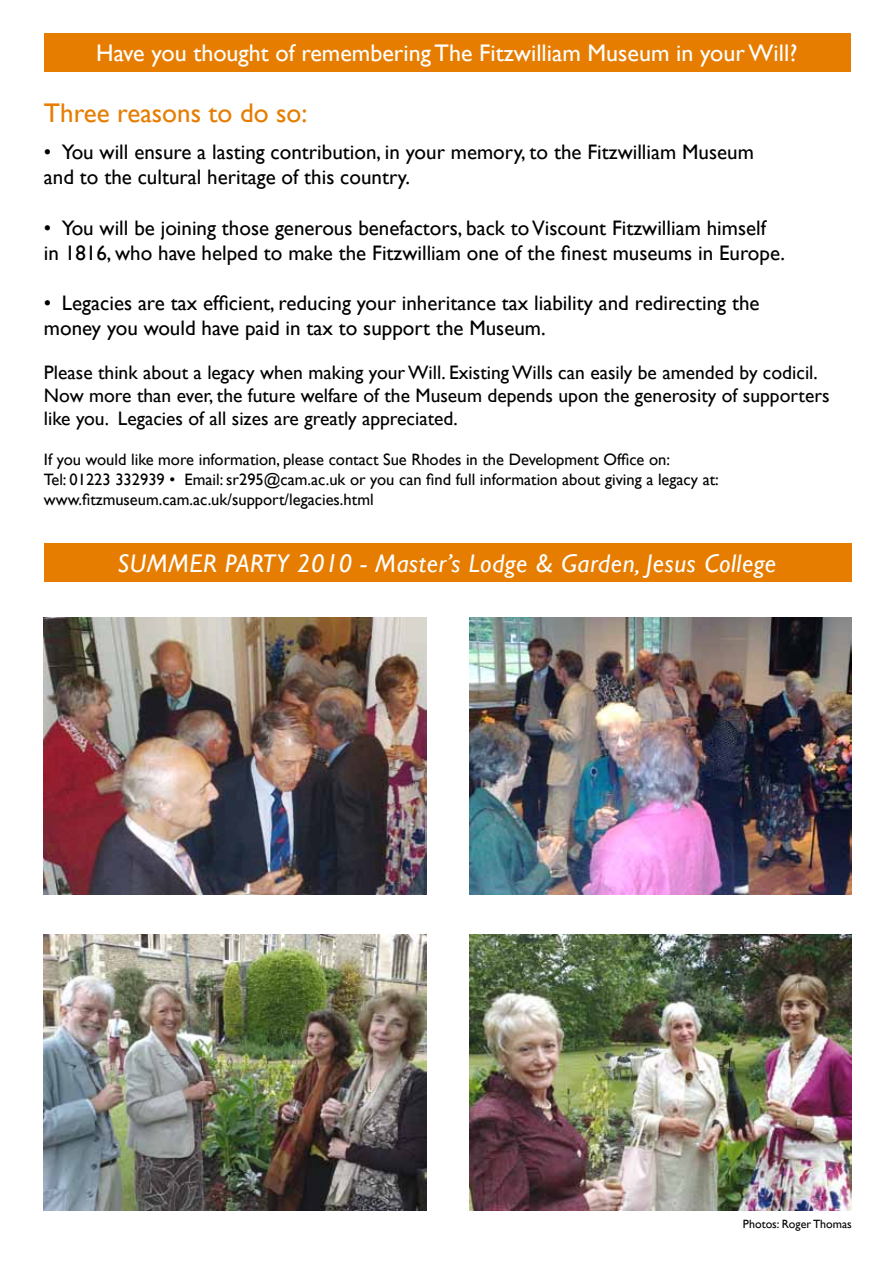
<style>
.page{position:relative;width:893px;height:1263px;background:#fff}
.page>*{position:absolute;margin:0;border:0;box-sizing:border-box;transform-origin:0 0}
.t1{font:27px "Gill Sans";color:#e67d00}
.t2{font:italic 25.5px "Gill Sans";letter-spacing:.025em;color:#fff}
.t3{font:24px "Gill Sans";color:#fff}
.t4{font:21px/25.2px "Gill Sans";color:#000}
.t5{font:19.5px/23.4px "Gill Sans";color:#000}
.t6{font:16.5px/19.8px "Gill Sans";color:#000}
.t7{font:12px "Gill Sans";color:#000}
</style>
<div class="page">
<div style="left:44px;top:543px;width:808px;height:39px;background:#e67d00"></div>
<div style="left:44px;top:33px;width:807px;height:38px;background:#e67d00"></div>
<img style="left:469px;top:618px;width:383px;height:276px">
<img style="left:469px;top:934px;width:383px;height:277px">
<img style="left:44px;top:934px;width:383px;height:277px">
<img style="left:44px;top:618px;width:383px;height:276px">
<p class="t3" style="left:96px;top:38px;width:702px">Have you thought of remembering The Fitzwilliam Museum in your Will?</p>
<p class="t1" style="left:44px;top:97px;width:265px">Three reasons to do so:</p>
<p class="t4" style="left:44px;top:139px;width:711px">• You will ensure a lasting contribution, in your memory, to the Fitzwilliam Museum and to the cultural heritage of this country.</p>
<p class="t4" style="left:44px;top:215px;width:743px">• You will be joining those generous benefactors, back to Viscount Fitzwilliam himself in 1816, who have helped to make the Fitzwilliam one of the finest museums in Europe.</p>
<p class="t4" style="left:44px;top:290px;width:717px">• Legacies are tax efficient, reducing your inheritance tax liability and redirecting the money you would have paid in tax to support the Museum.</p>
<p class="t5" style="left:44px;top:360px;width:787px">Please think about a legacy when making your Will. Existing Wills can easily be amended by codicil.<br>Now more than ever, the future welfare of the Museum depends upon the generosity of supporters like you. Legacies of all sizes are greatly appreciated.</p>
<p class="t6" style="left:44px;top:449px;width:676px">If you would like more information, please contact Sue Rhodes in the Development Office on:<br>Tel: 01223 332939 • Email: sr295@cam.ac.uk or you can find full information about giving a legacy at: www.fitzmuseum.cam.ac.uk/support/legacies.html</p>
<p class="t2" style="left:118px;top:549px;width:660px">SUMMER PARTY 2010 - Master’s Lodge &amp; Garden, Jesus College</p>
<p class="t7" style="left:743px;top:1217px;width:110px">Photos: Roger Thomas</p>
</div>
